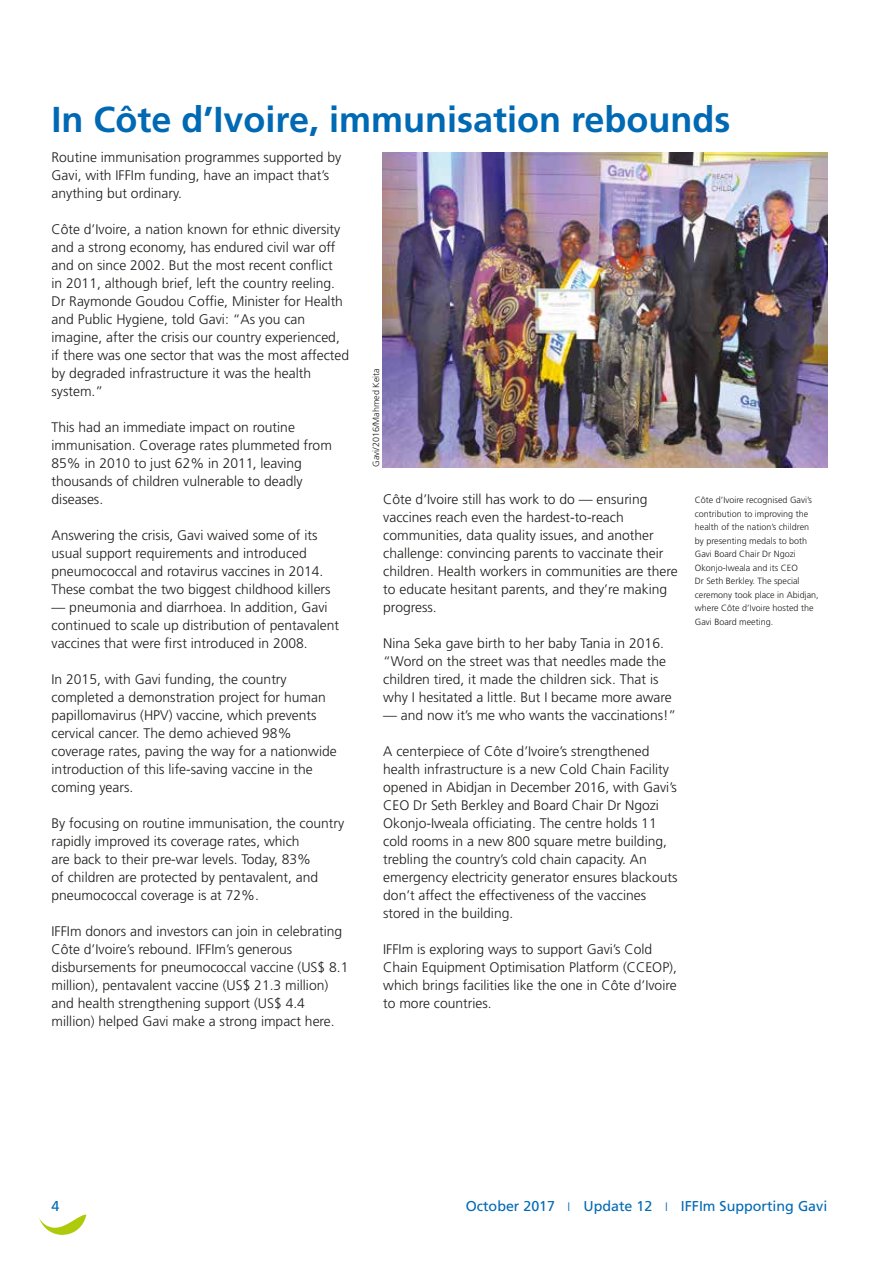
<style>
.page{position:relative;width:893px;height:1263px;background:#fff}
.page>*{position:absolute;margin:0;border:0;box-sizing:border-box;transform-origin:0 0}
.t1{font:700 36px "Frutiger LT Std";color:#0069b4}
.t2{font:14.25px "Frutiger LT Std";color:#0069b4}
.t3{font:300 13.8px/18px "Frutiger";color:#1d1d1b}
.t4{font:300 9px/13.5px "Frutiger";color:#1d1d1b}
.s1{font-family:"Frutiger";font-weight:300;font-size:12.3px}
</style>
<div class="page">
<svg style="left:39px;top:1214px;width:47px;height:21px"></svg>
<img style="left:383px;top:152px;width:444px;height:316px">
<h1 class="t1" style="left:52px;top:98px;width:680px">In Côte d’Ivoire, immunisation rebounds</h1>
<p class="t3" style="left:52px;top:148px;width:291px">Routine immunisation programmes supported by<br>Gavi, with IFFIm funding, have an impact that’s anything but ordinary.</p>
<p class="t3" style="left:52px;top:220px;width:299px">Côte d’Ivoire, a nation known for ethnic diversity and a strong economy, has endured civil war off and on since 2002. But the most recent conflict<br>in 2011, although brief, left the country reeling.<br>Dr Raymonde Goudou Coffie, Minister for Health and Public Hygiene, told Gavi: “As you can imagine, after the crisis our country experienced, if there was one sector that was the most affected by degraded infrastructure it was the health system.”</p>
<p class="t3" style="left:52px;top:418px;width:282px">This had an immediate impact on routine immunisation. Coverage rates plummeted from 85% in 2010 to just 62% in 2011, leaving thousands of children vulnerable to deadly diseases.</p>
<p class="t3" style="left:52px;top:526px;width:281px">Answering the crisis, Gavi waived some of its usual support requirements and introduced pneumococcal and rotavirus vaccines in 2014.<br>These combat the two biggest childhood killers</p>
<p class="t3" style="left:52px;top:598px;width:289px">— pneumonia and diarrhoea. In addition, Gavi continued to scale up distribution of pentavalent vaccines that were first introduced in 2008.</p>
<p class="t3" style="left:52px;top:670px;width:287px">In 2015, with Gavi funding, the country completed a demonstration project for human papillomavirus (HPV) vaccine, which prevents cervical cancer. The demo achieved 98% coverage rates, paving the way for a nationwide introduction of this life-saving vaccine in the coming years.</p>
<p class="t3" style="left:52px;top:814px;width:294px">By focusing on routine immunisation, the country rapidly improved its coverage rates, which<br>are back to their pre-war levels. Today, 83%<br>of children are protected by pentavalent, and pneumococcal coverage is at 72%.</p>
<p class="t3" style="left:52px;top:922px;width:298px">IFFIm donors and investors can join in celebrating Côte d’Ivoire’s rebound. IFFIm’s generous disbursements for pneumococcal vaccine (US$ 8.1 million), pentavalent vaccine (US$ 21.3 million) and health strengthening support (US$ 4.4 million) helped Gavi make a strong impact here.</p>
<p class="t4" style="left:369px;top:467px;width:100px;rotate:-90deg">Gavi/2016/Mahmed Keita</p>
<p class="t3" style="left:383px;top:490px;width:296px">Côte d’Ivoire still has work to do — ensuring vaccines reach even the hardest-to-reach communities, data quality issues, and another challenge: convincing parents to vaccinate their children. Health workers in communities are there to educate hesitant parents, and they’re making progress.</p>
<p class="t3" style="left:383px;top:634px;width:290px">Nina Seka gave birth to her baby Tania in 2016. “Word on the street was that needles made the children tired, it made the children sick. That is why I hesitated a little. But I became more aware</p>
<p class="t3" style="left:383px;top:706px;width:294px">— and now it’s me who wants the vaccinations!”</p>
<p class="t3" style="left:383px;top:742px;width:296px">A centerpiece of Côte d’Ivoire’s strengthened health infrastructure is a new Cold Chain Facility opened in Abidjan in December 2016, with Gavi’s CEO Dr Seth Berkley and Board Chair Dr Ngozi Okonjo-Iweala officiating. The centre holds 11 cold rooms in a new 800 square metre building, trebling the country’s cold chain capacity. An emergency electricity generator ensures blackouts don’t affect the effectiveness of the vaccines stored in the building.</p>
<p class="t3" style="left:383px;top:940px;width:295px">IFFIm is exploring ways to support Gavi’s Cold Chain Equipment Optimisation Platform (CCEOP), which brings facilities like the one in Côte d’Ivoire to more countries.</p>
<p class="t4" style="left:695px;top:493px;width:125px">Côte d’Ivoire recognised Gavi’s contribution to improving the health of the nation’s children by presenting medals to both<br>Gavi Board Chair Dr Ngozi<br>Okonjo-Iweala and its CEO<br>Dr Seth Berkley. The special ceremony took place in Abidjan, where Côte d’Ivoire hosted the<br>Gavi Board meeting.</p>
<p class="t2" style="left:52px;top:1198px;width:9px">4</p>
<p class="t2" style="left:466px;top:1198px;width:363px">October 2017 <span class="s1">I</span> Update 12 <span class="s1">I</span> IFFIm Supporting Gavi</p>
</div>
